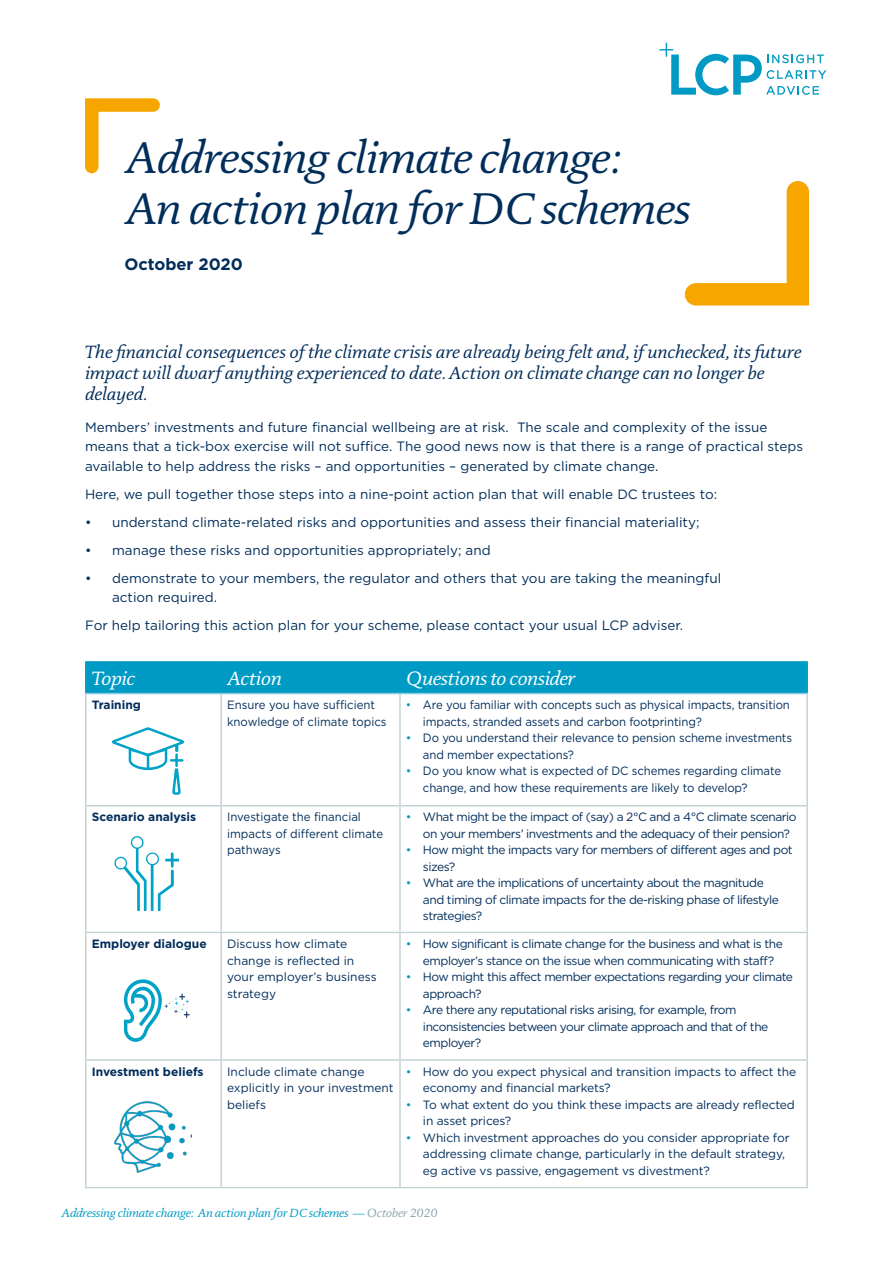
<style>
.page{position:relative;width:893px;height:1263px;background:#fff}
.page>*{position:absolute;margin:0;border:0;box-sizing:border-box;transform-origin:0 0}
.t1{font:italic 45px/51px "DTL Documenta TOT";letter-spacing:-.02em;color:#002d5a}
.t2{font:italic 19.5px "DTL Documenta TOT";letter-spacing:-.025em;color:#fff}
.t3{font:italic 18px/21px "DTL Documenta TOT";color:#002d5a}
.t4{font:700 16.5px "Gotham";color:#002d5a}
.t5{font:13.5px/19.5px "Gotham";color:#002d5a}
.t6{font:12px/16.5px "Gotham";letter-spacing:-.04em;color:#002d5a}
.t7{font:12px/16.5px "Gotham";letter-spacing:-.02em;color:#002d5a}
.t8{font:12px/16.5px "Gotham";letter-spacing:-.02em;color:#002d5a;scale:.95 1}
.t9{font:12px/16.5px "Gotham";color:#002d5a}
.t10{font:12px/16.5px "Gotham";color:#002d5a;scale:.95 1}
.t11{font:italic 12px "DTL Documenta TOT";letter-spacing:-.02em;color:#009bc5}
.t12{font:700 12px "Gotham";color:#002d5a}
.s1{color:#009bc5}
.s2{color:#8da8ad}
</style>
<div class="page">
<svg style="left:85px;top:98px;width:75px;height:75px"></svg>
<svg style="left:685px;top:181px;width:124px;height:124px"></svg>
<svg style="left:659px;top:43px;width:167px;height:52px"></svg>
<div style="left:87px;top:663px;width:719px;height:30px;background:#009bc5"></div>
<hr style="left:85px;top:694px;width:2px;height:111px;background:#c4d3d6">
<hr style="left:220px;top:694px;width:2px;height:111px;background:#c4d3d6">
<hr style="left:399px;top:694px;width:2px;height:111px;background:#c4d3d6">
<hr style="left:806px;top:694px;width:2px;height:111px;background:#c4d3d6">
<hr style="left:85px;top:805px;width:136px;height:1px;background:#c4d3d6">
<hr style="left:85px;top:806px;width:2px;height:126px;background:#c4d3d6">
<hr style="left:221px;top:805px;width:179px;height:1px;background:#c4d3d6">
<hr style="left:220px;top:806px;width:2px;height:126px;background:#c4d3d6">
<hr style="left:400px;top:805px;width:408px;height:1px;background:#c4d3d6">
<hr style="left:399px;top:806px;width:2px;height:126px;background:#c4d3d6">
<hr style="left:806px;top:806px;width:2px;height:126px;background:#c4d3d6">
<hr style="left:85px;top:932px;width:136px;height:1px;background:#c4d3d6">
<hr style="left:85px;top:933px;width:2px;height:126px;background:#c4d3d6">
<hr style="left:221px;top:932px;width:179px;height:1px;background:#c4d3d6">
<hr style="left:220px;top:933px;width:2px;height:126px;background:#c4d3d6">
<hr style="left:400px;top:932px;width:408px;height:1px;background:#c4d3d6">
<hr style="left:399px;top:933px;width:2px;height:126px;background:#c4d3d6">
<hr style="left:806px;top:933px;width:2px;height:126px;background:#c4d3d6">
<hr style="left:85px;top:1059px;width:136px;height:2px;background:#c4d3d6">
<hr style="left:85px;top:1061px;width:2px;height:126px;background:#c4d3d6">
<hr style="left:221px;top:1059px;width:179px;height:2px;background:#c4d3d6">
<hr style="left:220px;top:1061px;width:2px;height:126px;background:#c4d3d6">
<hr style="left:400px;top:1059px;width:408px;height:2px;background:#c4d3d6">
<hr style="left:399px;top:1061px;width:2px;height:126px;background:#c4d3d6">
<hr style="left:806px;top:1061px;width:2px;height:126px;background:#c4d3d6">
<hr style="left:85px;top:1187px;width:136px;height:1px;background:#c4d3d6">
<hr style="left:221px;top:1187px;width:179px;height:1px;background:#c4d3d6">
<hr style="left:400px;top:1187px;width:408px;height:1px;background:#c4d3d6">
<hr style="left:85px;top:661px;width:136px;height:2px;background:#009bc5">
<hr style="left:85px;top:663px;width:2px;height:30px;background:#009bc5">
<hr style="left:221px;top:661px;width:179px;height:2px;background:#009bc5">
<hr style="left:400px;top:661px;width:408px;height:2px;background:#009bc5">
<hr style="left:806px;top:663px;width:2px;height:30px;background:#009bc5">
<hr style="left:85px;top:693px;width:136px;height:1px;background:#8dcde4">
<hr style="left:221px;top:693px;width:179px;height:1px;background:#8dcde4">
<hr style="left:400px;top:693px;width:408px;height:1px;background:#8dcde4">
<svg style="left:124px;top:979px;width:66px;height:63px"></svg>
<svg style="left:112px;top:727px;width:72px;height:68px"></svg>
<svg style="left:114px;top:836px;width:65px;height:75px"></svg>
<img style="left:114px;top:1101px;width:77px;height:71px">
<h1 class="t1" style="left:125px;top:132px;width:567px">Addressing climate change:<br>An action plan for DC schemes</h1>
<p class="t4" style="left:124px;top:254px;width:120px">October 2020</p>
<h3 class="t3" style="left:85px;top:341px;width:718px">The financial consequences of the climate crisis are already being felt and, if unchecked, its future impact will dwarf anything experienced to date. Action on climate change can no longer be delayed.</h3>
<p class="t5" style="left:85px;top:417px;width:720px">Members’ investments and future financial wellbeing are at risk. The scale and complexity of the issue means that a tick-box exercise will not suffice. The good news now is that there is a range of practical steps available to help address the risks – and opportunities – generated by climate change.</p>
<p class="t5" style="left:85px;top:484px;width:634px">Here, we pull together those steps into a nine-point action plan that will enable DC trustees to:</p>
<p class="t5" style="left:85px;top:512px;width:616px">• understand climate-related risks and opportunities and assess their financial materiality;</p>
<p class="t5" style="left:85px;top:540px;width:407px">• manage these risks and opportunities appropriately; and</p>
<p class="t5" style="left:112px;top:568px;width:611px;text-indent:-27px">• demonstrate to your members, the regulator and others that you are taking the meaningful action required.</p>
<p class="t5" style="left:85px;top:615px;width:599px">For help tailoring this action plan for your scheme, please contact your usual LCP adviser.</p>
<h2 class="t2" style="left:92px;top:667px;width:45px">Topic</h2>
<h2 class="t2" style="left:227px;top:667px;width:56px">Action</h2>
<h2 class="t2" style="left:406px;top:667px;width:171px">Questions to consider</h2>
<p class="t12" style="left:92px;top:697px;width:51px">Training</p>
<p class="t10" style="left:227px;top:696px;width:169px">Ensure you have sufficient knowledge of climate topics</p>
<p class="t8" style="left:423px;top:696px;width:388px;text-indent:-17px"><span class="s1">•</span> Are you familiar with concepts such as physical impacts, transition impacts, stranded assets and carbon footprinting?</p>
<p class="t8" style="left:423px;top:729px;width:390px;text-indent:-17px"><span class="s1">•</span> Do you understand their relevance to pension scheme investments and member expectations?</p>
<p class="t8" style="left:423px;top:762px;width:378px;text-indent:-17px"><span class="s1">•</span> Do you know what is expected of DC schemes regarding climate change, and how these requirements are likely to develop?</p>
<p class="t12" style="left:92px;top:809px;width:106px">Scenario analysis</p>
<p class="t10" style="left:227px;top:809px;width:166px">Investigate the financial impacts of different climate pathways</p>
<p class="t6" style="left:423px;top:809px;width:375px;text-indent:-17px"><span class="s1">•</span> What might be the impact of (say) a 2°C and a 4°C climate scenario on your members’ investments and the adequacy of their pension?</p>
<p class="t6" style="left:423px;top:842px;width:371px;text-indent:-17px"><span class="s1">•</span> How might the impacts vary for members of different ages and pot sizes?</p>
<p class="t6" style="left:423px;top:875px;width:357px;text-indent:-17px"><span class="s1">•</span> What are the implications of uncertainty about the magnitude and timing of climate impacts for the de-risking phase of lifestyle strategies?</p>
<p class="t12" style="left:92px;top:936px;width:116px">Employer dialogue</p>
<p class="t9" style="left:227px;top:935px;width:151px">Discuss how climate change is reflected in your employer’s business strategy</p>
<p class="t6" style="left:423px;top:935px;width:361px;text-indent:-17px"><span class="s1">•</span> How significant is climate change for the business and what is the employer’s stance on the issue when communicating with staff?</p>
<p class="t6" style="left:423px;top:968px;width:372px;text-indent:-17px"><span class="s1">•</span> How might this affect member expectations regarding your climate approach?</p>
<p class="t6" style="left:423px;top:1001px;width:347px;text-indent:-17px"><span class="s1">•</span> Are there any reputational risks arising, for example, from inconsistencies between your climate approach and that of the employer?</p>
<p class="t12" style="left:92px;top:1063px;width:113px">Investment beliefs</p>
<p class="t9" style="left:227px;top:1063px;width:168px">Include climate change explicitly in your investment beliefs</p>
<p class="t7" style="left:423px;top:1063px;width:375px;text-indent:-17px"><span class="s1">•</span> How do you expect physical and transition impacts to affect the economy and financial markets?</p>
<p class="t7" style="left:423px;top:1096px;width:373px;text-indent:-17px"><span class="s1">•</span> To what extent do you think these impacts are already reflected in asset prices?</p>
<p class="t7" style="left:423px;top:1129px;width:368px;text-indent:-17px"><span class="s1">•</span> Which investment approaches do you consider appropriate for addressing climate change, particularly in the default strategy, eg active vs passive, engagement vs divestment?</p>
<p class="t11" style="left:62px;top:1206px;width:378px">Addressing climate change: An action plan for DC schemes — <span class="s2">October 2020</span></p>
</div>
